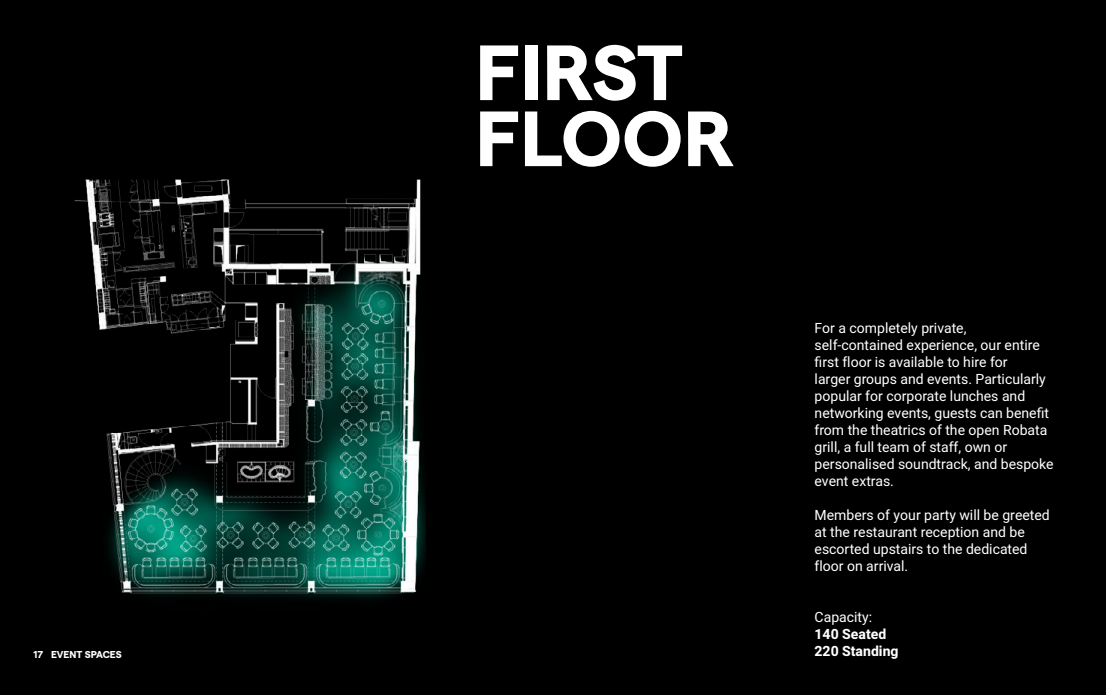
<style>
.page{position:relative;width:1106px;height:695px;background:#fff}
.page>*{position:absolute;margin:0;border:0;box-sizing:border-box;transform-origin:0 0}
.t1{font:700 78px/66px "Matter";color:#fff}
.t2{font:14px/17px "Heebo";color:#fff}
.t3{font:700 14px/17px "Heebo";color:#fff}
.t4{font:700 10px "Matter";color:#fff}
</style>
<div class="page">
<div style="left:0;top:0;width:1106px;height:694px;background:#000"></div>
<img style="left:74px;top:179px;width:351px;height:420px">
<p class="t4" style="left:34px;top:647px;width:90px">17 EVENT SPACES</p>
<h1 class="t1" style="left:475px;top:33px;width:261px">FIRST<br>FLOOR</h1>
<p class="t2" style="left:814px;top:319px;width:241px">For a completely private, self-contained experience, our entire first floor is available to hire for<br>larger groups and events. Particularly popular for corporate lunches and networking events, guests can benefit from the theatrics of the open Robata grill, a full team of staff, own or personalised soundtrack, and bespoke event extras.</p>
<p class="t2" style="left:814px;top:506px;width:237px">Members of your party will be greeted at the restaurant reception and be escorted upstairs to the dedicated floor on arrival.</p>
<p class="t2" style="left:814px;top:608px;width:59px">Capacity:</p>
<p class="t3" style="left:814px;top:626px;width:85px">140 Seated<br>220 Standing</p>
</div>
